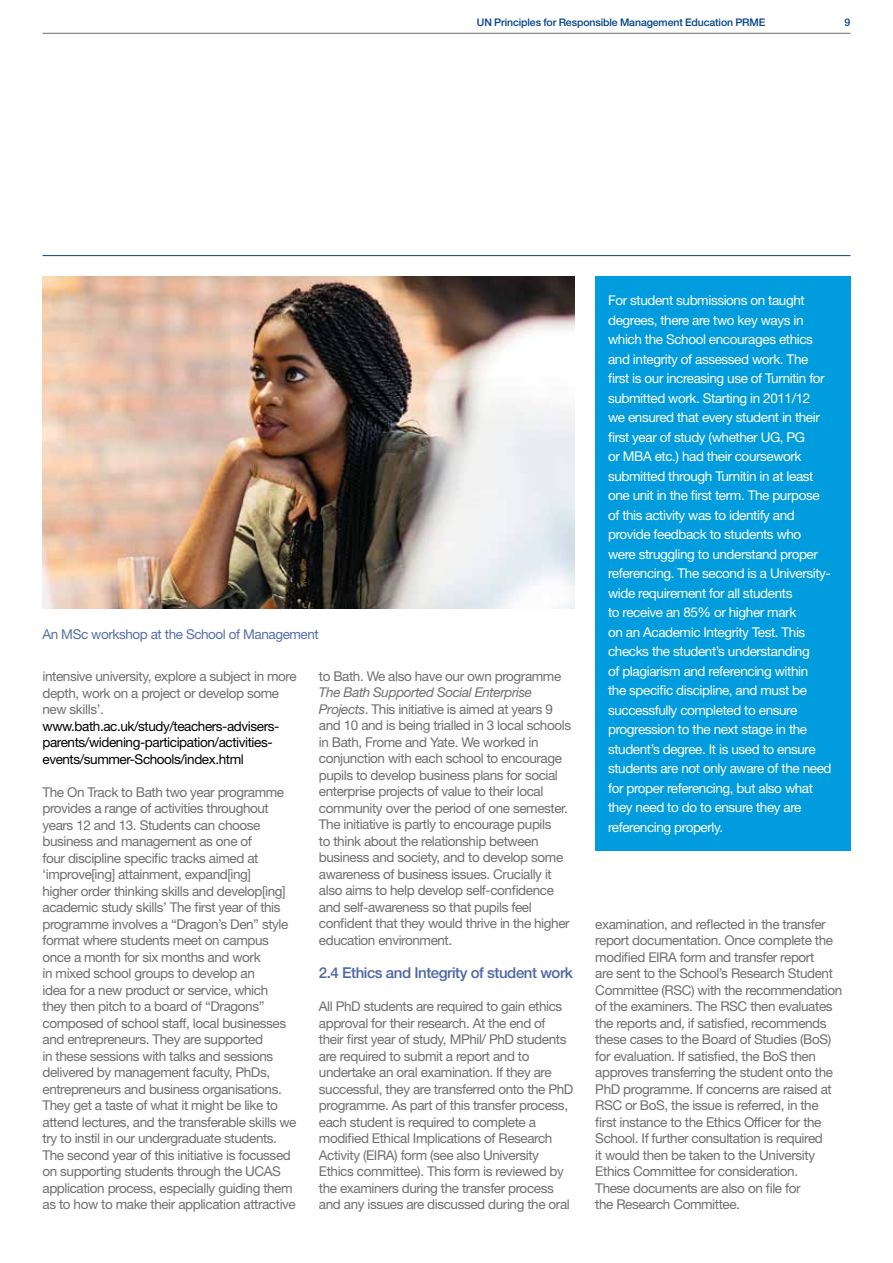
<style>
.page{position:relative;width:893px;height:1263px;background:#fff}
.page>*{position:absolute;margin:0;border:0;box-sizing:border-box;transform-origin:0 0}
.t1{font:500 15px "Helvetica Neue LT Std";letter-spacing:-.03em;color:#4c67a7}
.t2{font:13.5px/16.5px "Helvetica Neue LT Std";letter-spacing:-.03em;color:#706f6f}
.t3{font:13.5px/19.5px "Helvetica Neue LT Std";letter-spacing:-.03em;color:#fff}
.t4{font:13.5px/16.5px "Helvetica Neue LT Std";letter-spacing:-.03em;color:#000}
.t5{font:13.5px "Helvetica Neue LT Std";letter-spacing:-.03em;color:#556eaa}
.t6{font:500 10.5px "Helvetica Neue LT Std";letter-spacing:-.01em;color:#004289}
.s1{font-style:italic}
</style>
<div class="page">
<div style="left:595px;top:276px;width:255px;height:574px;background:#009cde"></div>
<hr style="left:43px;top:33px;width:807px;height:1px;background:#706f6f">
<hr style="left:43px;top:255px;width:807px;height:1px;background:#004289">
<img style="left:43px;top:276px;width:531px;height:332px">
<p class="t6" style="left:477px;top:16px;width:290px">UN Principles for Responsible Management Education PRME</p>
<p class="t6" style="left:845px;top:16px;width:7px">9</p>
<p class="t5" style="left:43px;top:626px;width:278px">An MSc workshop at the School of Management</p>
<p class="t2" style="left:43px;top:668px;width:256px">intensive university, explore a subject in more depth, work on a project or develop some new skills’.</p>
<p class="t4" style="left:43px;top:717px;width:238px">www.bath.ac.uk/study/teachers-advisers&shy;parents/widening-participation/activities&shy;events/summer-Schools/index.html</p>
<p class="t2" style="left:43px;top:783px;width:255px">The On Track to Bath two year programme provides a range of activities throughout years 12 and 13. Students can choose business and management as one of<br>four discipline specific tracks aimed at ‘improve[ing] attainment, expand[ing]<br>higher order thinking skills and develop[ing] academic study skills’ The first year of this programme involves a “Dragon’s Den” style format where students meet on campus once a month for six months and work<br>in mixed school groups to develop an<br>idea for a new product or service, which<br>they then pitch to a board of “Dragons” composed of school staff, local businesses and entrepreneurs. They are supported<br>in these sessions with talks and sessions delivered by management faculty, PhDs, entrepreneurs and business organisations.<br>They get a taste of what it might be like to attend lectures, and the transferable skills we try to instil in our undergraduate students.<br>The second year of this initiative is focussed on supporting students through the UCAS application process, especially guiding them as to how to make their application attractive</p>
<p class="t2" style="left:319px;top:668px;width:244px">to Bath. We also have our own programme</p>
<p class="t2" style="left:319px;top:684px;width:254px"><span class="s1">The Bath Supported Social Enterprise Projects</span>. This initiative is aimed at years 9 and 10 and is being trialled in 3 local schools in Bath, Frome and Yate. We worked in conjunction with each school to encourage pupils to develop business plans for social enterprise projects of value to their local community over the period of one semester.<br>The initiative is partly to encourage pupils<br>to think about the relationship between business and society, and to develop some awareness of business issues. Crucially it also aims to help develop self-confidence and self-awareness so that pupils feel confident that they would thrive in the higher education environment.</p>
<p class="t1" style="left:319px;top:964px;width:255px">2.4 Ethics and Integrity of student work</p>
<p class="t2" style="left:319px;top:998px;width:256px">All PhD students are required to gain ethics approval for their research. At the end of their first year of study, MPhil/ PhD students are required to submit a report and to undertake an oral examination. If they are successful, they are transferred onto the PhD programme. As part of this transfer process, each student is required to complete a modified Ethical Implications of Research Activity (EIRA) form (see also University Ethics committee). This form is reviewed by the examiners during the transfer process and any issues are discussed during the oral</p>
<p class="t3" style="left:608px;top:290px;width:225px">For student submissions on taught degrees, there are two key ways in which the School encourages ethics and integrity of assessed work. The first is our increasing use of Turnitin for submitted work. Starting in 2011/12<br>we ensured that every student in their first year of study (whether UG, PG<br>or MBA etc.) had their coursework submitted through Turnitin in at least one unit in the first term. The purpose of this activity was to identify and provide feedback to students who were struggling to understand proper referencing. The second is a University&shy;wide requirement for all students<br>to receive an 85% or higher mark<br>on an Academic Integrity Test. This checks the student’s understanding<br>of plagiarism and referencing within<br>the specific discipline, and must be successfully completed to ensure progression to the next stage in the student’s degree. It is used to ensure students are not only aware of the need for proper referencing, but also what they need to do to ensure they are referencing properly.</p>
<p class="t2" style="left:595px;top:915px;width:248px">examination, and reflected in the transfer report documentation. Once complete the modified EIRA form and transfer report<br>are sent to the School’s Research Student Committee (RSC) with the recommendation of the examiners. The RSC then evaluates the reports and, if satisfied, recommends these cases to the Board of Studies (BoS) for evaluation. If satisfied, the BoS then approves transferring the student onto the PhD programme. If concerns are raised at RSC or BoS, the issue is referred, in the first instance to the Ethics Officer for the School. If further consultation is required<br>it would then be taken to the University Ethics Committee for consideration.<br>These documents are also on file for<br>the Research Committee.</p>
</div>
